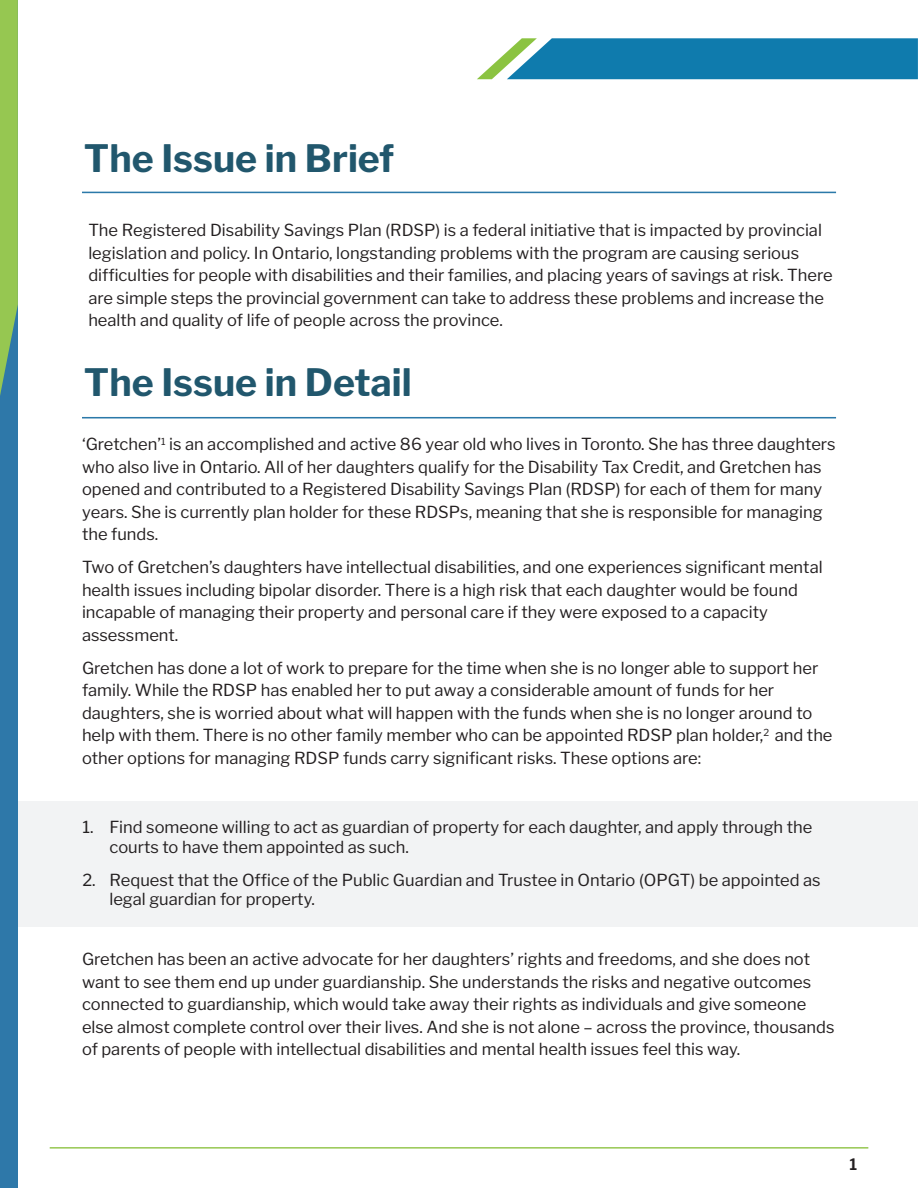
<style>
.page{position:relative;width:918px;height:1188px;background:#fff}
.page>*{position:absolute;margin:0;border:0;box-sizing:border-box;transform-origin:0 0}
.t1{font:100 37.5px "Libre Franklin";color:#21576d}
.t2{font:16.5px/22.5px "Libre Franklin";color:#231f20}
.t3{font:600 15.75px "Libre Franklin";color:#231f20}
</style>
<div class="page">
<div style="left:0;top:801px;width:918px;height:126px;background:#f2f3f4"></div>
<hr style="left:50px;top:1147px;width:818px;height:2px;background:#96c751">
<div style="left:0;top:0;width:18px;height:1188px;background:#2e78a9"></div>
<svg style="left:0;top:0;width:18px;height:395px;background:#89bd5b"></svg>
<hr style="left:82px;top:192px;width:754px;height:1px;background:#2b79a9">
<hr style="left:82px;top:417px;width:754px;height:1px;background:#2b79a9">
<svg style="left:477px;top:38px;width:441px;height:41px;background:#2989b0"></svg>
<h1 class="t1" style="left:84px;top:129px;width:312px">The Issue in Brief</h1>
<p class="t2" style="left:88px;top:219px;width:746px">The Registered Disability Savings Plan (RDSP) is a federal initiative that is impacted by provincial legislation and policy. In Ontario, longstanding problems with the program are causing serious difficulties for people with disabilities and their families, and placing years of savings at risk. There are simple steps the provincial government can take to address these problems and increase the health and quality of life of people across the province.</p>
<h1 class="t1" style="left:84px;top:353px;width:329px">The Issue in Detail</h1>
<p class="t2" style="left:82px;top:433px;width:755px">‘Gretchen’<sup>1</sup> is an accomplished and active 86 year old who lives in Toronto. She has three daughters who also live in Ontario. All of her daughters qualify for the Disability Tax Credit, and Gretchen has opened and contributed to a Registered Disability Savings Plan (RDSP) for each of them for many years. She is currently plan holder for these RDSPs, meaning that she is responsible for managing the funds.</p>
<p class="t2" style="left:82px;top:556px;width:742px">Two of Gretchen’s daughters have intellectual disabilities, and one experiences significant mental health issues including bipolar disorder. There is a high risk that each daughter would be found incapable of managing their property and personal care if they were exposed to a capacity assessment.</p>
<p class="t2" style="left:82px;top:656px;width:752px">Gretchen has done a lot of work to prepare for the time when she is no longer able to support her family. While the RDSP has enabled her to put away a considerable amount of funds for her daughters, she is worried about what will happen with the funds when she is no longer around to help with them. There is no other family member who can be appointed RDSP plan holder,<sup>2</sup> and the other options for managing RDSP funds carry significant risks. These options are:</p>
<p class="t2" style="left:109px;top:817px;width:705px;line-height:19.8px;text-indent:-27px">1. Find someone willing to act as guardian of property for each daughter, and apply through the courts to have them appointed as such.</p>
<p class="t2" style="left:109px;top:870px;width:713px;line-height:19.8px;text-indent:-27px">2. Request that the Office of the Public Guardian and Trustee in Ontario (OPGT) be appointed as legal guardian for property.</p>
<p class="t2" style="left:82px;top:948px;width:754px">Gretchen has been an active advocate for her daughters’ rights and freedoms, and she does not want to see them end up under guardianship. She understands the risks and negative outcomes connected to guardianship, which would take away their rights as individuals and give someone else almost complete control over their lives. And she is not alone – across the province, thousands of parents of people with intellectual disabilities and mental health issues feel this way.</p>
<p class="t3" style="left:850px;top:1154px;width:9px">1</p>
</div>
